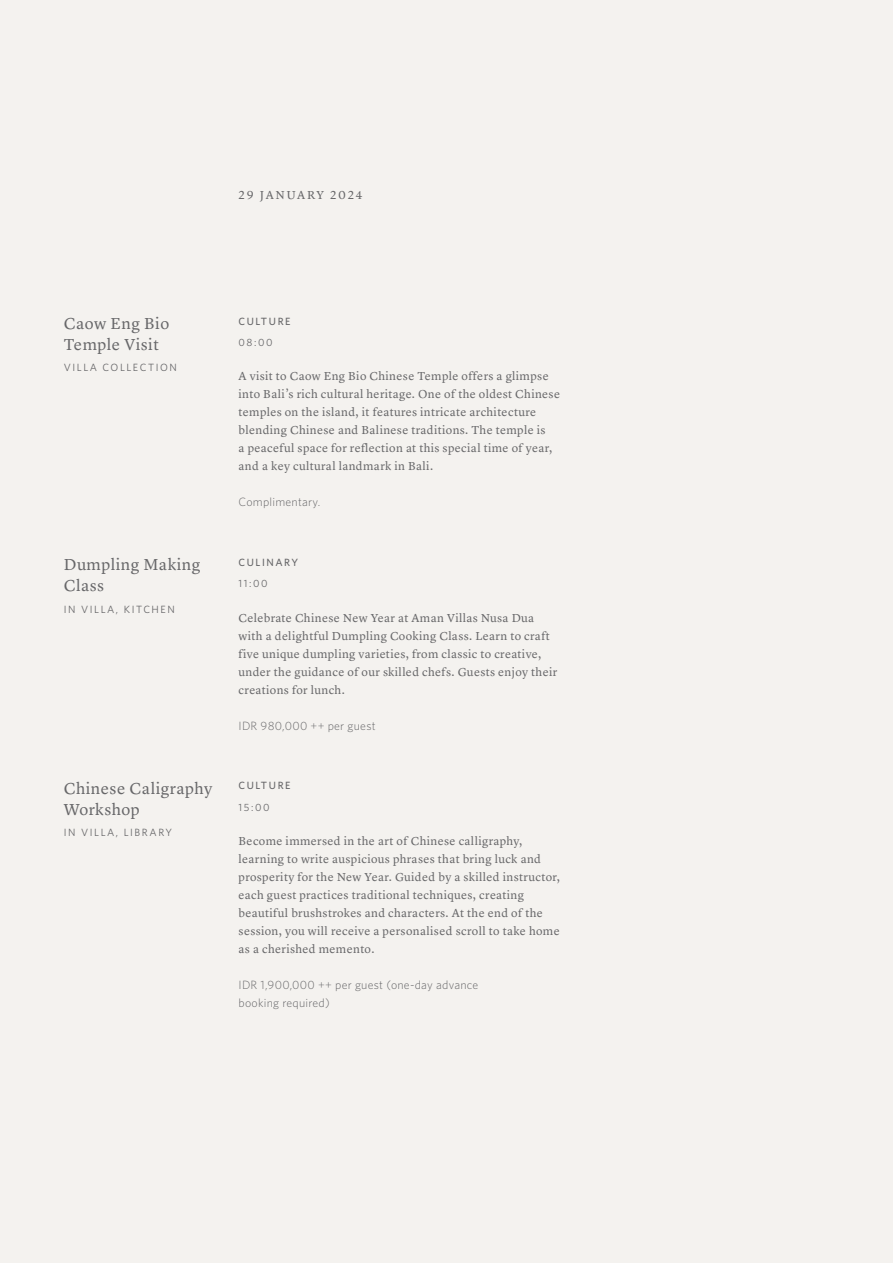
<style>
.page{position:relative;width:893px;height:1263px;background:#f4f2ef}
.page>*{position:absolute;margin:0;border:0;box-sizing:border-box;transform-origin:0 0}
.t1{font:16.5px "Lyon Text Aman Regular";letter-spacing:.03em;color:#676769}
.t2{font:12px/18px "Lyon Text Aman Regular";letter-spacing:.03em;color:#676769}
.t3{font:300 12px/18px "Whitney";letter-spacing:.02em;color:#676769}
.t4{font:12px "Lyon Text Aman Regular";letter-spacing:.15em;color:#676769}
.t5{font:10.5px "Whitney";letter-spacing:.15em;color:#676769}
.t6{font:500 10.5px "Whitney";letter-spacing:.15em;color:#676769}
</style>
<div class="page">
<p class="t4" style="left:239px;top:186px;width:125px">29 JANUARY 2024</p>
<h1 class="t1" style="left:64px;top:310px;width:107px">Caow Eng Bio</h1>
<p class="t6" style="left:239px;top:314px;width:53px">CULTURE</p>
<h1 class="t1" style="left:64px;top:331px;width:97px">Temple Visit</h1>
<p class="t5" style="left:239px;top:335px;width:36px">08:00</p>
<p class="t5" style="left:64px;top:360px;width:115px">VILLA COLLECTION</p>
<p class="t2" style="left:239px;top:366px;width:323px">A visit to Caow Eng Bio Chinese Temple offers a glimpse into Bali’s rich cultural heritage. One of the oldest Chinese temples on the island, it features intricate architecture blending Chinese and Balinese traditions. The temple is<br>a peaceful space for reflection at this special time of year, and a key cultural landmark in Bali.</p>
<p class="t3" style="left:239px;top:493px;width:83px">Complimentary.</p>
<h1 class="t1" style="left:64px;top:552px;width:138px">Dumpling Making</h1>
<p class="t6" style="left:239px;top:556px;width:61px">CULINARY</p>
<h1 class="t1" style="left:64px;top:573px;width:42px">Class</h1>
<p class="t5" style="left:239px;top:577px;width:31px">11:00</p>
<p class="t5" style="left:64px;top:602px;width:113px">IN VILLA, KITCHEN</p>
<p class="t2" style="left:239px;top:608px;width:320px">Celebrate Chinese New Year at Aman Villas Nusa Dua with a delightful Dumpling Cooking Class. Learn to craft five unique dumpling varieties, from classic to creative, under the guidance of our skilled chefs. Guests enjoy their creations for lunch.</p>
<p class="t3" style="left:239px;top:716px;width:139px">IDR 980,000 ++ per guest</p>
<h1 class="t1" style="left:64px;top:775px;width:150px">Chinese Caligraphy</h1>
<p class="t6" style="left:239px;top:779px;width:53px">CULTURE</p>
<h1 class="t1" style="left:64px;top:796px;width:77px">Workshop</h1>
<p class="t5" style="left:239px;top:800px;width:32px">15:00</p>
<p class="t5" style="left:64px;top:825px;width:110px">IN VILLA, LIBRARY</p>
<p class="t2" style="left:239px;top:831px;width:323px">Become immersed in the art of Chinese calligraphy, learning to write auspicious phrases that bring luck and prosperity for the New Year. Guided by a skilled instructor, each guest practices traditional techniques, creating beautiful brushstrokes and characters. At the end of the session, you will receive a personalised scroll to take home as a cherished memento.</p>
<p class="t3" style="left:239px;top:976px;width:241px">IDR 1,900,000 ++ per guest (one-day advance booking required)</p>
</div>
